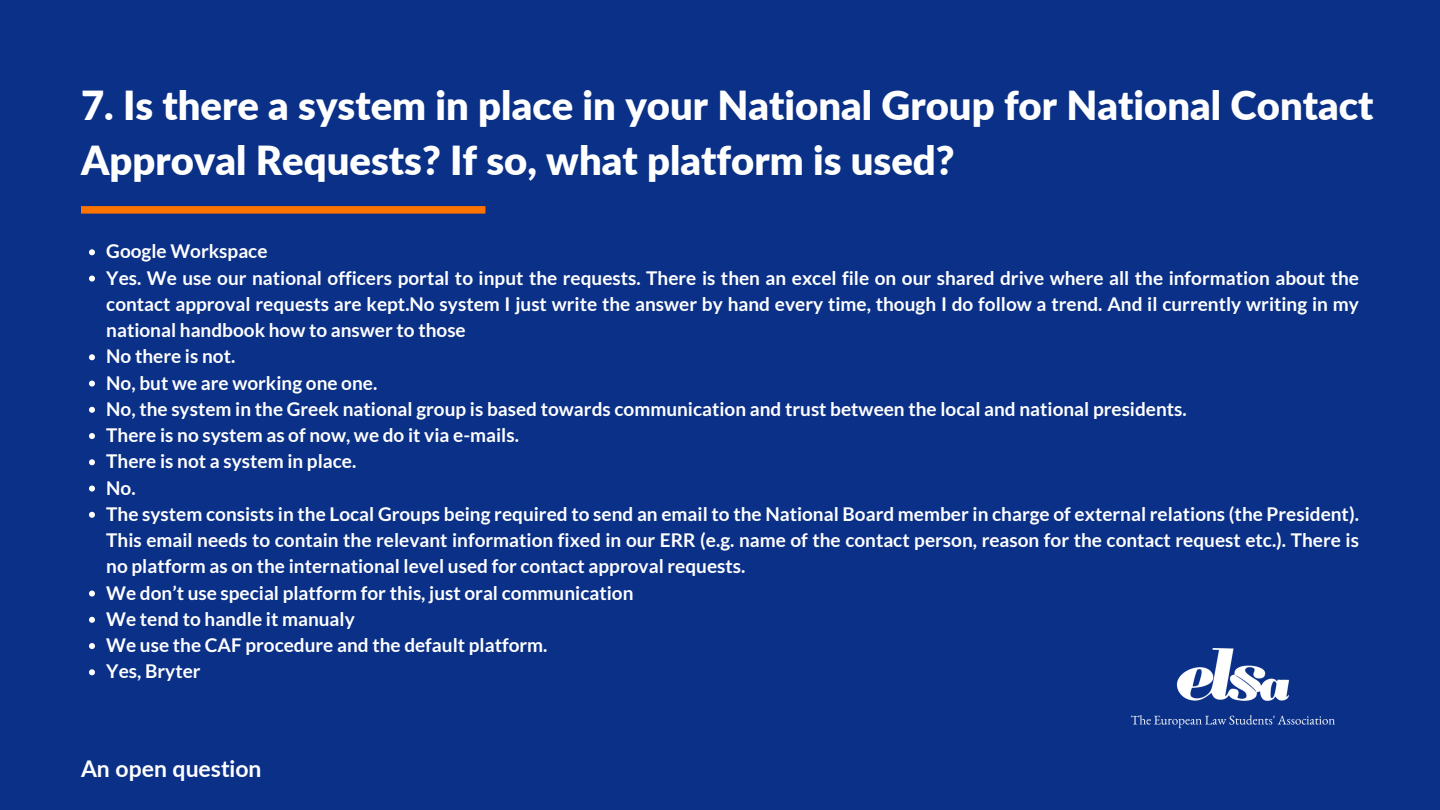
<style>
.page{position:relative;width:1440px;height:810px;background:#0a3087}
.page>*{position:absolute;margin:0;border:0;box-sizing:border-box;transform-origin:0 0}
.t1{font:900 40px/55.5px "Lato";color:#fff}
.t2{font:700 23px "Lato";color:#fff}
.t3{font:700 19px/26.2px "Lato";color:#fff;text-align:justify}
</style>
<div class="page">
<div style="left:81px;top:206px;width:404px;height:8px;background:#ff7400"></div>
<img style="left:1131px;top:648px;width:204px;height:81px">
<svg style="left:89px;top:249px;width:6px;height:6px"></svg>
<svg style="left:89px;top:276px;width:6px;height:6px"></svg>
<svg style="left:89px;top:354px;width:6px;height:6px"></svg>
<svg style="left:89px;top:381px;width:6px;height:6px"></svg>
<svg style="left:89px;top:407px;width:6px;height:6px"></svg>
<svg style="left:89px;top:433px;width:6px;height:6px"></svg>
<svg style="left:89px;top:459px;width:6px;height:6px"></svg>
<svg style="left:89px;top:486px;width:6px;height:6px"></svg>
<svg style="left:89px;top:512px;width:6px;height:6px"></svg>
<svg style="left:89px;top:591px;width:6px;height:6px"></svg>
<svg style="left:89px;top:617px;width:6px;height:6px"></svg>
<svg style="left:89px;top:643px;width:6px;height:6px"></svg>
<svg style="left:89px;top:669px;width:6px;height:6px"></svg>
<h1 class="t1" style="left:81px;top:77px;width:1294px">7. Is there a system in place in your National Group for National Contact<br>Approval Requests? If so, what platform is used?</h1>
<p class="t3" style="left:106px;top:238px;width:163px">Google Workspace</p>
<p class="t3" style="left:106px;top:264px;width:1254px">Yes. We use our national officers portal to input the requests. There is then an excel file on our shared drive where all the information about the contact approval requests are kept.No system I just write the answer by hand every time, though I do follow a trend. And il currently writing in my national handbook how to answer to those</p>
<p class="t3" style="left:106px;top:343px;width:131px">No there is not.</p>
<p class="t3" style="left:106px;top:369px;width:273px">No, but we are working one one.</p>
<p class="t3" style="left:106px;top:395px;width:1082px">No, the system in the Greek national group is based towards communication and trust between the local and national presidents.</p>
<p class="t3" style="left:106px;top:422px;width:414px">There is no system as of now, we do it via e-mails.</p>
<p class="t3" style="left:106px;top:448px;width:252px">There is not a system in place.</p>
<p class="t3" style="left:106px;top:474px;width:31px">No.</p>
<p class="t3" style="left:106px;top:500px;width:1254px">The system consists in the Local Groups being required to send an email to the National Board member in charge of external relations (the President).<br>This email needs to contain the relevant information fixed in our ERR (e.g. name of the contact person, reason for the contact request etc.). There is no platform as on the international level used for contact approval requests.</p>
<p class="t3" style="left:106px;top:579px;width:529px">We don’t use special platform for this, just oral communication</p>
<p class="t3" style="left:106px;top:605px;width:250px">We tend to handle it manualy</p>
<p class="t3" style="left:106px;top:632px;width:443px">We use the CAF procedure and the default platform.</p>
<p class="t3" style="left:106px;top:658px;width:96px">Yes, Bryter</p>
<h2 class="t2" style="left:81px;top:754px;width:182px">An open question</h2>
</div>
